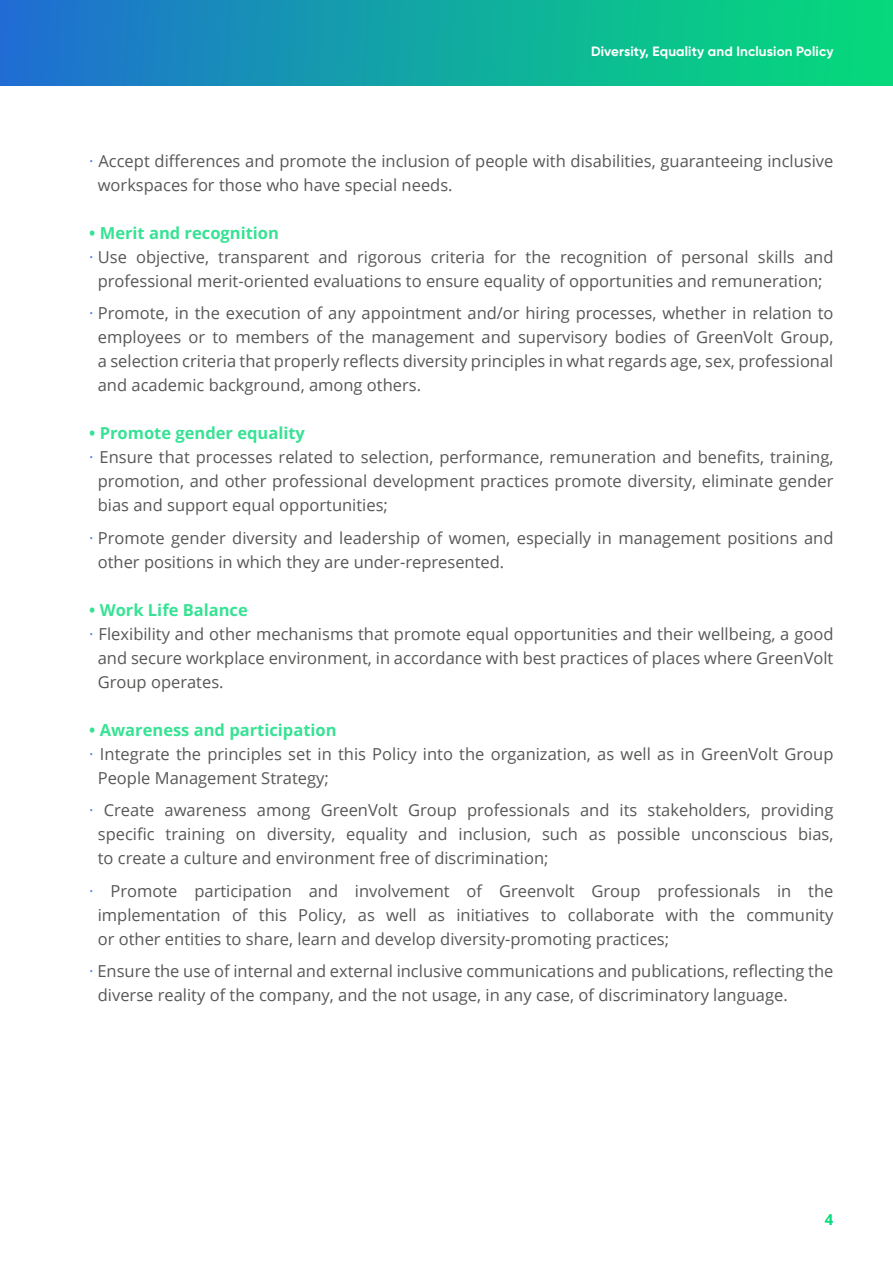
<style>
.page{position:relative;width:893px;height:1263px;background:#fff}
.page>*{position:absolute;margin:0;border:0;box-sizing:border-box;transform-origin:0 0}
.t1{font:16.5px/24px "Open Sans";color:#575756}
.t2{font:700 16.5px "Open Sans";color:#37e294}
.t3{font:700 15px "Open Sans";color:#05db79}
.t4{font:700 13.5px "Gilroy";letter-spacing:.01em;color:#fff}
.s1{color:#4e85e0}
</style>
<div class="page">
<div style="left:0;top:0;width:893px;height:85px;background:linear-gradient(to right,#1f70d1,#04df76)"></div>
<p class="t4" style="left:591px;top:43px;width:244px">Diversity, Equality and Inclusion Policy</p>
<p class="t1" style="left:98px;top:148px;width:737px;text-indent:-8px"><span class="s1">·</span> Accept differences and promote the inclusion of people with disabilities, guaranteeing inclusive workspaces for those who have special needs.</p>
<p class="t2" style="left:89px;top:221px;width:191px">• Merit and recognition</p>
<p class="t1" style="left:89px;top:244px;width:746px"><span class="s1">·</span> Use objective, transparent and rigorous criteria for the recognition of personal skills and</p>
<p class="t1" style="left:98px;top:268px;width:726px">professional merit-oriented evaluations to ensure equality of opportunities and remuneration;</p>
<p class="t1" style="left:98px;top:301px;width:737px;text-align:justify;text-indent:-8px"><span class="s1">·</span> Promote, in the execution of any appointment and/or hiring processes, whether in relation to employees or to members of the management and supervisory bodies of GreenVolt Group, a selection criteria that properly reflects diversity principles in what regards age, sex, professional and academic background, among others.</p>
<p class="t2" style="left:89px;top:422px;width:217px">• Promote gender equality</p>
<p class="t1" style="left:89px;top:445px;width:746px"><span class="s1">·</span> Ensure that processes related to selection, performance, remuneration and benefits, training,</p>
<p class="t1" style="left:98px;top:469px;width:737px">promotion, and other professional development practices promote diversity, eliminate gender</p>
<p class="t1" style="left:98px;top:493px;width:292px">bias and support equal opportunities;</p>
<p class="t1" style="left:98px;top:525px;width:737px;text-indent:-8px"><span class="s1">·</span> Promote gender diversity and leadership of women, especially in management positions and other positions in which they are under-represented.</p>
<p class="t2" style="left:89px;top:598px;width:160px">• Work Life Balance</p>
<p class="t1" style="left:89px;top:621px;width:746px"><span class="s1">·</span> Flexibility and other mechanisms that promote equal opportunities and their wellbeing, a good</p>
<p class="t1" style="left:98px;top:645px;width:737px">and secure workplace environment, in accordance with best practices of places where GreenVolt</p>
<p class="t1" style="left:98px;top:669px;width:127px">Group operates.</p>
<p class="t2" style="left:89px;top:718px;width:249px">• Awareness and participation</p>
<p class="t1" style="left:89px;top:741px;width:746px"><span class="s1">·</span> Integrate the principles set in this Policy into the organization, as well as in GreenVolt Group</p>
<p class="t1" style="left:98px;top:765px;width:233px">People Management Strategy;</p>
<p class="t1" style="left:98px;top:798px;width:737px;text-align:justify;text-indent:-8px"><span class="s1">·</span> Create awareness among GreenVolt Group professionals and its stakeholders, providing specific training on diversity, equality and inclusion, such as possible unconscious bias, to create a culture and environment free of discrimination;</p>
<p class="t1" style="left:98px;top:878px;width:737px;text-align:justify;text-indent:-8px"><span class="s1">·</span> Promote participation and involvement of Greenvolt Group professionals in the implementation of this Policy, as well as initiatives to collaborate with the community or other entities to share, learn and develop diversity-promoting practices;</p>
<p class="t1" style="left:98px;top:959px;width:737px;text-indent:-8px"><span class="s1">·</span> Ensure the use of internal and external inclusive communications and publications, reflecting the diverse reality of the company, and the not usage, in any case, of discriminatory language.</p>
<p class="t3" style="left:825px;top:1209px;width:10px">4</p>
</div>
